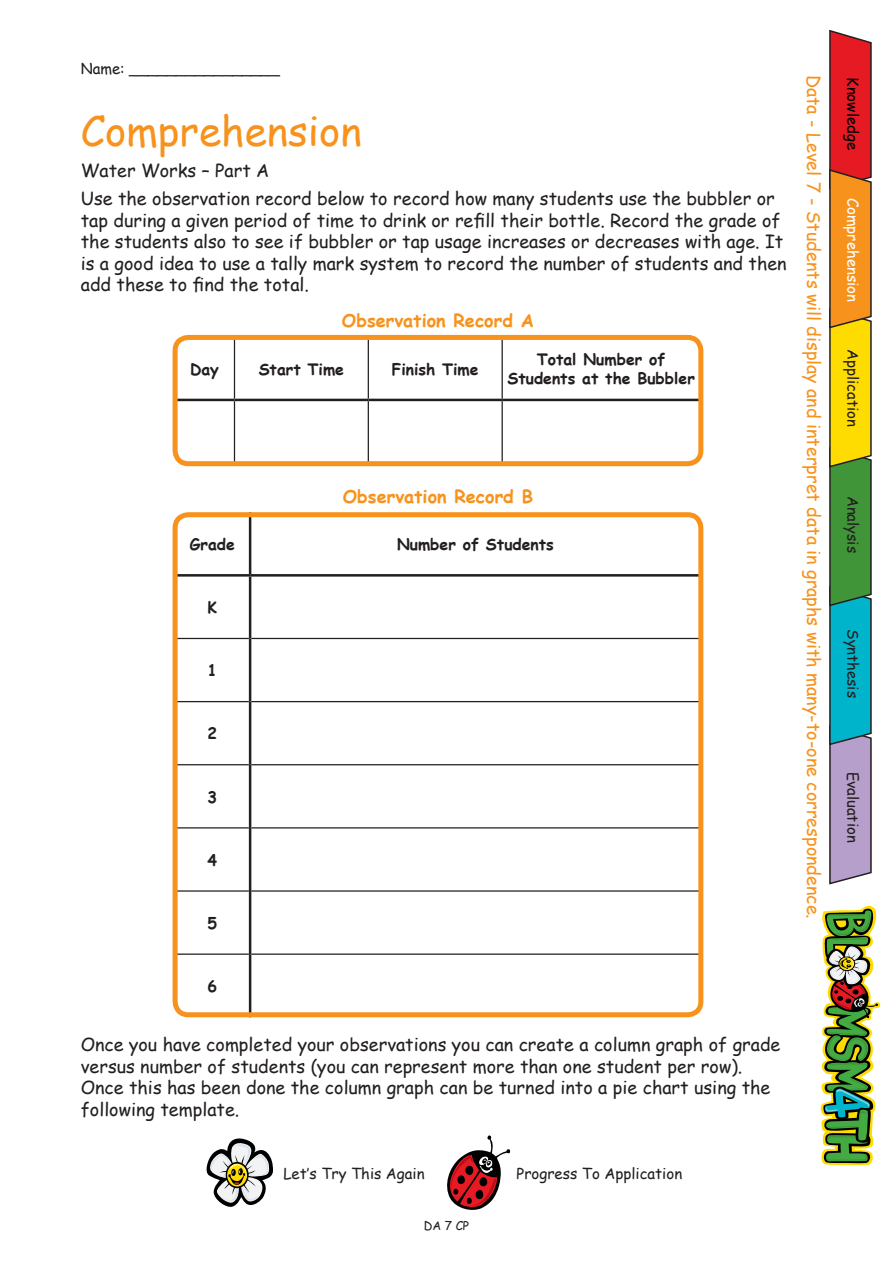
<style>
.page{position:relative;width:893px;height:1263px;background:#fff}
.page>*{position:absolute;margin:0;border:0;box-sizing:border-box;transform-origin:0 0}
.t1{font:40.5px "Comic Sans MS";color:#f7931d}
.t2{font:18px/21.6px "Comic Sans MS";color:#231f20}
.t3{font:18px "Comic Sans MS";color:#f7931d}
.t4{font:700 18px "Comic Sans MS";color:#f7931d}
.t5{font:700 15.75px/18.9px "Comic Sans MS";color:#231f20;text-align:center}
.t6{font:15px "Comic Sans MS";color:#231f20}
.t7{font:15px "Comic Sans MS";color:#fff}
.t8{font:15px "Comic Sans MS";color:#000}
.t9{font:12px "Comic Sans MS";color:#231f20}
</style>
<div class="page">
<svg style="left:829px;top:29px;width:43px;height:856px;background:#9b8c57"></svg>
<svg style="left:820px;top:905px;width:61px;height:260px"></svg>
<svg style="left:447px;top:1135px;width:63px;height:75px"></svg>
<svg style="left:206px;top:1138px;width:67px;height:69px"></svg>
<hr style="left:234px;top:337px;width:1px;height:62px;background:#231f20">
<hr style="left:368px;top:337px;width:1px;height:62px;background:#231f20">
<hr style="left:502px;top:337px;width:1px;height:62px;background:#231f20">
<hr style="left:234px;top:401px;width:1px;height:62px;background:#231f20">
<hr style="left:368px;top:401px;width:1px;height:62px;background:#231f20">
<hr style="left:502px;top:401px;width:1px;height:62px;background:#231f20">
<hr style="left:174px;top:399px;width:60px;height:2px;background:#231f20">
<hr style="left:234px;top:399px;width:134px;height:2px;background:#231f20">
<hr style="left:368px;top:399px;width:134px;height:2px;background:#231f20">
<hr style="left:502px;top:399px;width:198px;height:2px;background:#231f20">
<div style="left:173px;top:335px;width:530px;height:131px;border:5px solid #f7931d;border-radius:13px"></div>
<hr style="left:174px;top:638px;width:75px;height:1px;background:#231f20">
<hr style="left:251px;top:638px;width:450px;height:1px;background:#231f20">
<hr style="left:174px;top:701px;width:75px;height:1px;background:#231f20">
<hr style="left:251px;top:701px;width:450px;height:1px;background:#231f20">
<hr style="left:174px;top:764px;width:75px;height:1px;background:#231f20">
<hr style="left:251px;top:764px;width:450px;height:1px;background:#231f20">
<hr style="left:174px;top:827px;width:75px;height:1px;background:#231f20">
<hr style="left:251px;top:827px;width:450px;height:1px;background:#231f20">
<hr style="left:174px;top:890px;width:75px;height:2px;background:#231f20">
<hr style="left:251px;top:890px;width:450px;height:2px;background:#231f20">
<hr style="left:174px;top:953px;width:75px;height:2px;background:#231f20">
<hr style="left:251px;top:953px;width:450px;height:2px;background:#231f20">
<hr style="left:249px;top:512px;width:2px;height:62px;background:#231f20">
<hr style="left:249px;top:577px;width:2px;height:61px;background:#231f20">
<hr style="left:249px;top:638px;width:2px;height:64px;background:#231f20">
<hr style="left:249px;top:702px;width:2px;height:63px;background:#231f20">
<hr style="left:249px;top:765px;width:2px;height:63px;background:#231f20">
<hr style="left:249px;top:828px;width:2px;height:63px;background:#231f20">
<hr style="left:249px;top:891px;width:2px;height:63px;background:#231f20">
<hr style="left:249px;top:954px;width:2px;height:63px;background:#231f20">
<hr style="left:174px;top:574px;width:76px;height:3px;background:#231f20">
<hr style="left:250px;top:574px;width:451px;height:3px;background:#231f20">
<div style="left:173px;top:512px;width:530px;height:505px;border:5px solid #f7931d;border-radius:13px"></div>
<p class="t6" style="left:81px;top:58px;width:200px">Name: ________________</p>
<h1 class="t1" style="left:81px;top:101px;width:282px">Comprehension</h1>
<p class="t2" style="left:81px;top:159px;width:190px">Water Works – Part A</p>
<p class="t2" style="left:81px;top:187px;width:707px">Use the observation record below to record how many students use the bubbler or tap during a given period of time to drink or refill their bottle. Record the grade of the students also to see if bubbler or tap usage increases or decreases with age. It is a good idea to use a tally mark system to record the number of students and then add these to find the total.</p>
<p class="t4" style="left:342px;top:307px;width:193px">Observation Record A</p>
<p class="t5" style="left:190px;top:359px;width:30px">Day</p>
<p class="t5" style="left:259px;top:359px;width:87px">Start Time</p>
<p class="t5" style="left:392px;top:359px;width:88px">Finish Time</p>
<p class="t5" style="left:507px;top:349px;width:189px">Total Number of<br>Students at the Bubbler</p>
<p class="t4" style="left:343px;top:483px;width:192px">Observation Record B</p>
<p class="t5" style="left:190px;top:534px;width:47px">Grade</p>
<p class="t5" style="left:397px;top:534px;width:158px">Number of Students</p>
<p class="t5" style="left:207px;top:597px;width:11px">K</p>
<p class="t5" style="left:207px;top:661px;width:11px">1</p>
<p class="t5" style="left:207px;top:724px;width:11px">2</p>
<p class="t5" style="left:207px;top:787px;width:11px">3</p>
<p class="t5" style="left:207px;top:850px;width:11px">4</p>
<p class="t5" style="left:207px;top:913px;width:11px">5</p>
<p class="t3" style="left:827px;top:75px;width:846px;rotate:90deg">Data - Level 7 - Students will display and interpret data in graphs with many-to-one correspondence.</p>
<p class="t5" style="left:207px;top:976px;width:11px">6</p>
<p class="t2" style="left:81px;top:1033px;width:701px">Once you have completed your observations you can create a column graph of grade versus number of students (you can represent more than one student per row).<br>Once this has been done the column graph can be turned into a pie chart using the following template.</p>
<p class="t6" style="left:283px;top:1162px;width:143px">Let’s Try This Again</p>
<p class="t6" style="left:517px;top:1162px;width:167px">Progress To Application</p>
<p class="t9" style="left:424px;top:1217px;width:47px">DA 7 CP</p>
<p class="t8" style="left:864px;top:77px;width:74px;rotate:90deg">Knowledge</p>
<p class="t7" style="left:864px;top:198px;width:106px;rotate:90deg">Comprehension</p>
<p class="t6" style="left:864px;top:349px;width:79px;rotate:90deg">Application</p>
<p class="t6" style="left:864px;top:496px;width:59px;rotate:90deg">Analysis</p>
<p class="t6" style="left:864px;top:629px;width:70px;rotate:90deg">Synthesis</p>
<p class="t6" style="left:864px;top:771px;width:72px;rotate:90deg">Evaluation</p>
</div>
